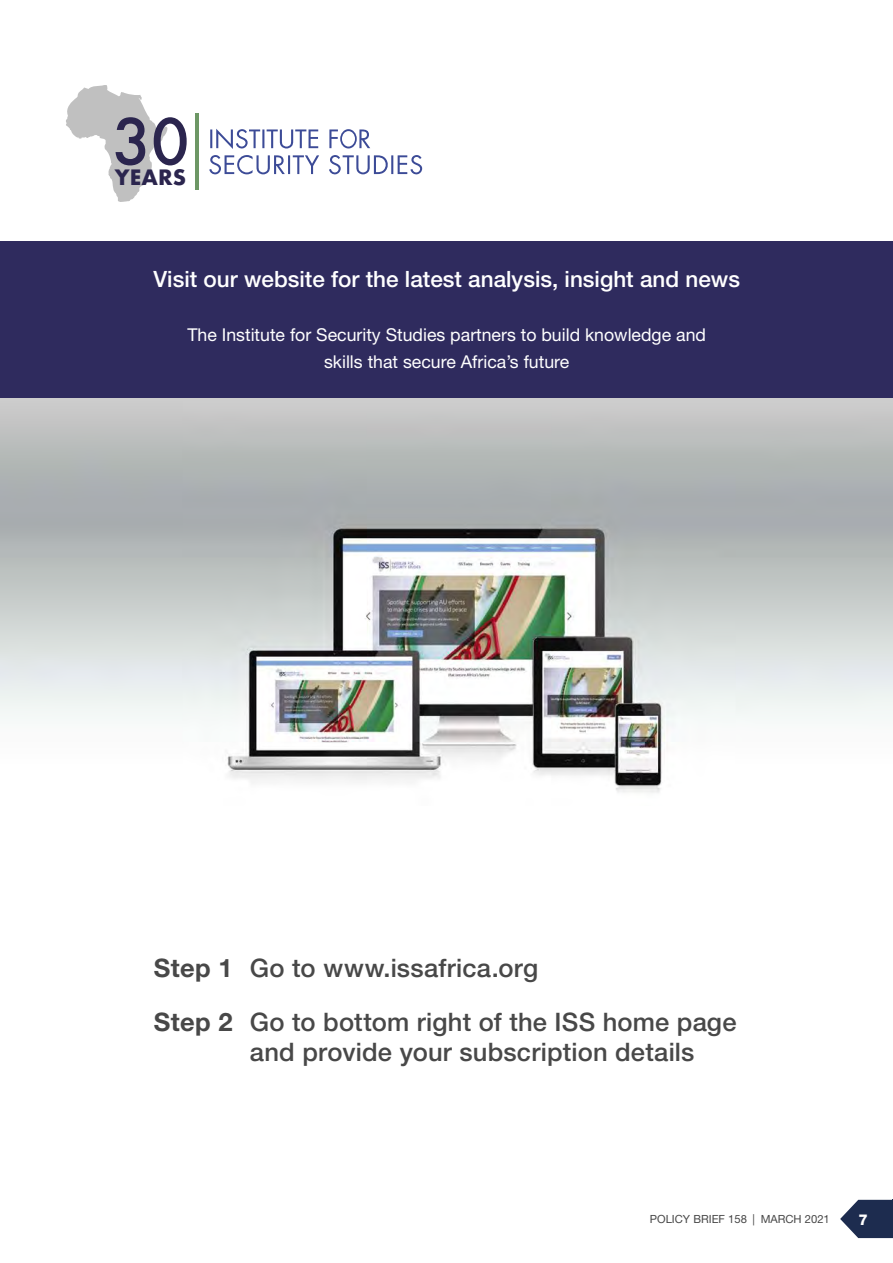
<style>
.page{position:relative;width:893px;height:1263px;background:#fff}
.page>*{position:absolute;margin:0;border:0;box-sizing:border-box;transform-origin:0 0}
.t1{font:500 61.95px "Futura";color:#2b254e}
.t2{font:500 25.5px/53.1px "Helvetica Neue LT Std";letter-spacing:.01em;color:#484848}
.t3{font:500 22.5px "Helvetica Neue LT Std";color:#fff}
.t4{font:700 20.7px "Futura";color:#2b254e}
.t5{font:17.7px/27px "Helvetica Neue LT Std";color:#fff;text-align:center}
.t6{font:800 15px "Helvetica Neue LT Std";color:#fff}
.t7{font:11.25px "Helvetica Neue LT Std";color:#484848}
.s1{font-weight:700}
</style>
<div class="page">
<svg style="left:840px;top:1200px;width:52px;height:38px"></svg>
<hr style="left:892px;top:1200px;width:1px;height:38px;background:#1d2c4f">
<img style="left:0;top:397px;width:893px;height:396px">
<div style="left:0;top:241px;width:893px;height:156px;background:#2f2b5e"></div>
<svg style="left:66px;top:85px;width:102px;height:117px"></svg>
<svg style="left:209px;top:155px;width:213px;height:20px"></svg>
<svg style="left:210px;top:129px;width:160px;height:20px"></svg>
<hr style="left:196px;top:113px;width:3px;height:77px;background:#6d9765">
<h1 class="t1" style="left:113px;top:99px;width:78px">30</h1>
<p class="t4" style="left:115px;top:162px;width:73px">YEARS</p>
<p class="t3" style="left:153px;top:265px;width:588px">Visit our website for the latest analysis, insight and news</p>
<p class="t5" style="left:187px;top:321px;width:520px">The Institute for Security Studies partners to build knowledge and skills that secure Africa’s future</p>
<p class="t2" style="left:154px;top:941px;width:584px"><span class="s1">Step 1</span> Go to www.issafrica.org<br><span class="s1">Step 2</span> Go to bottom right of the ISS home page</p>
<p class="t2" style="left:250px;top:1025px;width:446px">and provide your subscription details</p>
<p class="t7" style="left:650px;top:1212px;width:182px">POLICY BRIEF 158 | MARCH 2021</p>
<p class="t6" style="left:859px;top:1210px;width:11px">7</p>
</div>
